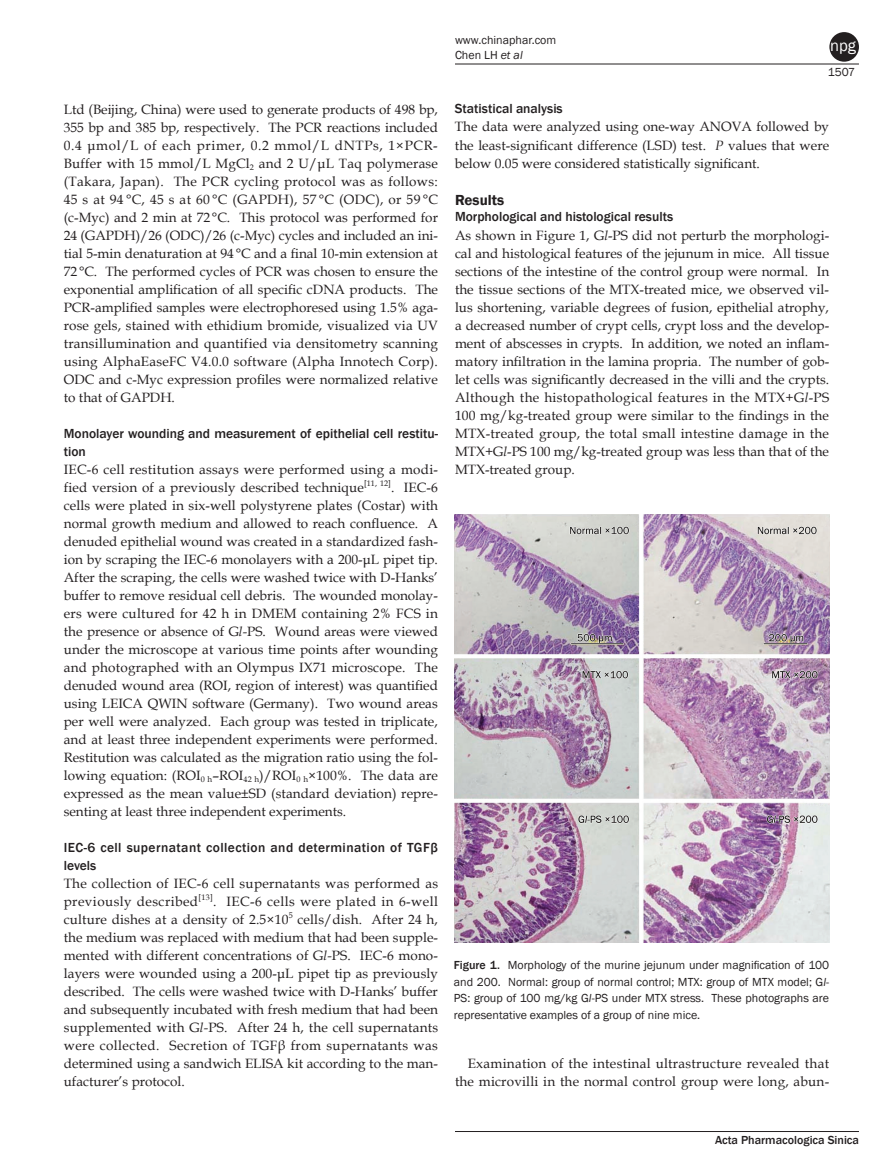
<style>
.page{position:relative;width:893px;height:1170px;background:#fff}
.page>*{position:absolute;margin:0;border:0;box-sizing:border-box;transform-origin:0 0}
.t1{font:16.5px "Franklin Gothic";color:#fff}
.t2{font:600 15px "Franklin Gothic";color:#231f20}
.t3{font:13.5px/18px "Book Antiqua";color:#231f20;text-align:justify}
.t4{font:500 13.5px/18px "Franklin Gothic";color:#231f20}
.t5{font:13.5px/18px "Book Antiqua";letter-spacing:.02em;color:#231f20;text-align:right}
.t6{font:500 13.5px/18px "Franklin Gothic";letter-spacing:.03em;color:#231f20}
.t7{font:12px/16.5px "Franklin Gothic";color:#231f20}
.t8{font:500 12px "Franklin Gothic";color:#231f20}
.s1{font-style:italic}
.s2{font-weight:500}
</style>
<div class="page">
<hr style="left:455px;top:64px;width:404px;height:1px;background:#231f20">
<hr style="left:455px;top:1131px;width:404px;height:1px;background:#231f20">
<div style="left:829px;top:32px;width:30px;height:30px;background:#231f20;border-radius:50%"></div>
<img style="left:455px;top:514px;width:374px;height:428px">
<p class="t3" style="left:64px;top:100px;width:376px">Ltd (Beijing, China) were used to generate products of 498 bp, 355 bp and 385 bp, respectively. The PCR reactions included 0.4 μmol/L of each primer, 0.2 mmol/L dNTPs, 1×PCR-Buffer with 15 mmol/L MgCl<sub>2</sub> and 2 U/μL Taq polymerase (Takara, Japan). The PCR cycling protocol was as follows:<br>45 s at 94 °C, 45 s at 60 °C (GAPDH), 57 °C (ODC), or 59 °C (c-Myc) and 2 min at 72 °C. This protocol was performed for 24 (GAPDH)/26 (ODC)/26 (c-Myc) cycles and included an ini&shy;tial 5-min denaturation at 94°C and a final 10-min extension at 72°C. The performed cycles of PCR was chosen to ensure the exponential amplification of all specific cDNA products. The PCR-amplified samples were electrophoresed using 1.5% aga&shy;rose gels, stained with ethidium bromide, visualized via UV transillumination and quantified via densitometry scanning using AlphaEaseFC V4.0.0 software (Alpha Innotech Corp).<br>ODC and c-Myc expression profiles were normalized relative to that of GAPDH.</p>
<p class="t4" style="left:64px;top:424px;width:376px">Monolayer wounding and measurement of epithelial cell restitu&shy;tion</p>
<p class="t3" style="left:64px;top:460px;width:376px">IEC-6 cell restitution assays were performed using a modi&shy;fied version of a previously described technique<sup>[11,</sup> <sup>12]</sup>. IEC-6 cells were plated in six-well polystyrene plates (Costar) with normal growth medium and allowed to reach confluence. A denuded epithelial wound was created in a standardized fash&shy;ion by scraping the IEC-6 monolayers with a 200-μL pipet tip.<br>After the scraping, the cells were washed twice with D-Hanks’ buffer to remove residual cell debris. The wounded monolay&shy;ers were cultured for 42 h in DMEM containing 2% FCS in the presence or absence of G<span class="s1">l-</span>PS. Wound areas were viewed under the microscope at various time points after wounding and photographed with an Olympus IX71 microscope. The denuded wound area (ROI, region of interest) was quantified using LEICA QWIN software (Germany). Two wound areas per well were analyzed. Each group was tested in triplicate, and at least three independent experiments were performed.<br>Restitution was calculated as the migration ratio using the fol&shy;lowing equation: (ROI<sub>0</sub> <sub>h</sub>–ROI<sub>42</sub> <sub>h</sub>)/ROI<sub>0</sub> <sub>h</sub>×100%. The data are expressed as the mean value±sd (standard deviation) repre&shy;senting at least three independent experiments.</p>
<p class="t6" style="left:64px;top:838px;width:376px">IEC-6 cell supernatant collection and determination of TGFβ levels</p>
<p class="t3" style="left:64px;top:874px;width:376px">The collection of IEC-6 cell supernatants was performed as previously described<sup>[13]</sup>. IEC-6 cells were plated in 6-well culture dishes at a density of 2.5×10<sup>5</sup> cells/dish. After 24 h, the medium was replaced with medium that had been supple&shy;mented with different concentrations of G<span class="s1">l-</span>PS. IEC-6 mono&shy;layers were wounded using a 200-μL pipet tip as previously described. The cells were washed twice with D-Hanks’ buffer and subsequently incubated with fresh medium that had been supplemented with G<span class="s1">l-</span>PS. After 24 h, the cell supernatants were collected. Secretion of TGFβ from supernatants was determined using a sandwich ELISA kit according to the man&shy;ufacturer’s protocol.</p>
<p class="t7" style="left:455px;top:32px;width:103px;line-height:15px">www.chinaphar.com<br>Chen LH <span class="s1">et al</span></p>
<p class="t1" style="left:830px;top:35px;width:27px">npg</p>
<p class="t7" style="left:828px;top:64px;width:29px">1507</p>
<p class="t4" style="left:455px;top:100px;width:109px">Statistical analysis</p>
<p class="t3" style="left:455px;top:118px;width:376px">The data were analyzed using one-way ANOVA followed by the least-significant difference (LSD) test. <span class="s1">P</span> values that were below 0.05 were considered statistically significant.</p>
<p class="t2" style="left:455px;top:190px;width:51px">Results</p>
<p class="t4" style="left:455px;top:208px;width:220px">Morphological and histological results</p>
<p class="t3" style="left:455px;top:226px;width:376px">As shown in Figure 1, G<span class="s1">l</span>-PS did not perturb the morphologi&shy;cal and histological features of the jejunum in mice. All tissue sections of the intestine of the control group were normal. In the tissue sections of the MTX-treated mice, we observed vil&shy;lus shortening, variable degrees of fusion, epithelial atrophy, a decreased number of crypt cells, crypt loss and the develop&shy;ment of abscesses in crypts. In addition, we noted an inflam&shy;matory infiltration in the lamina propria. The number of gob&shy;let cells was significantly decreased in the villi and the crypts.<br>Although the histopathological features in the MTX+G<span class="s1">l</span>-PS 100 mg/kg-treated group were similar to the findings in the MTX-treated group, the total small intestine damage in the MTX+G<span class="s1">l</span>-PS 100 mg/kg-treated group was less than that of the MTX-treated group.</p>
<p class="t7" style="left:454px;top:957px;width:377px;text-align:justify"><span class="s2">Figure 1.</span> Morphology of the murine jejunum under magnification of 100 and 200. Normal: group of normal control; MTX: group of MTX model; G<span class="s1">l</span>-PS: group of 100 mg/kg G<span class="s1">l</span>-PS under MTX stress. These photographs are representative examples of a group of nine mice.</p>
<p class="t5" style="left:455px;top:1054px;width:376px">Examination of the intestinal ultrastructure revealed that the microvilli in the normal control group were long, abun-</p>
<p class="t8" style="left:715px;top:1132px;width:145px">Acta Pharmacologica Sinica</p>
</div>
